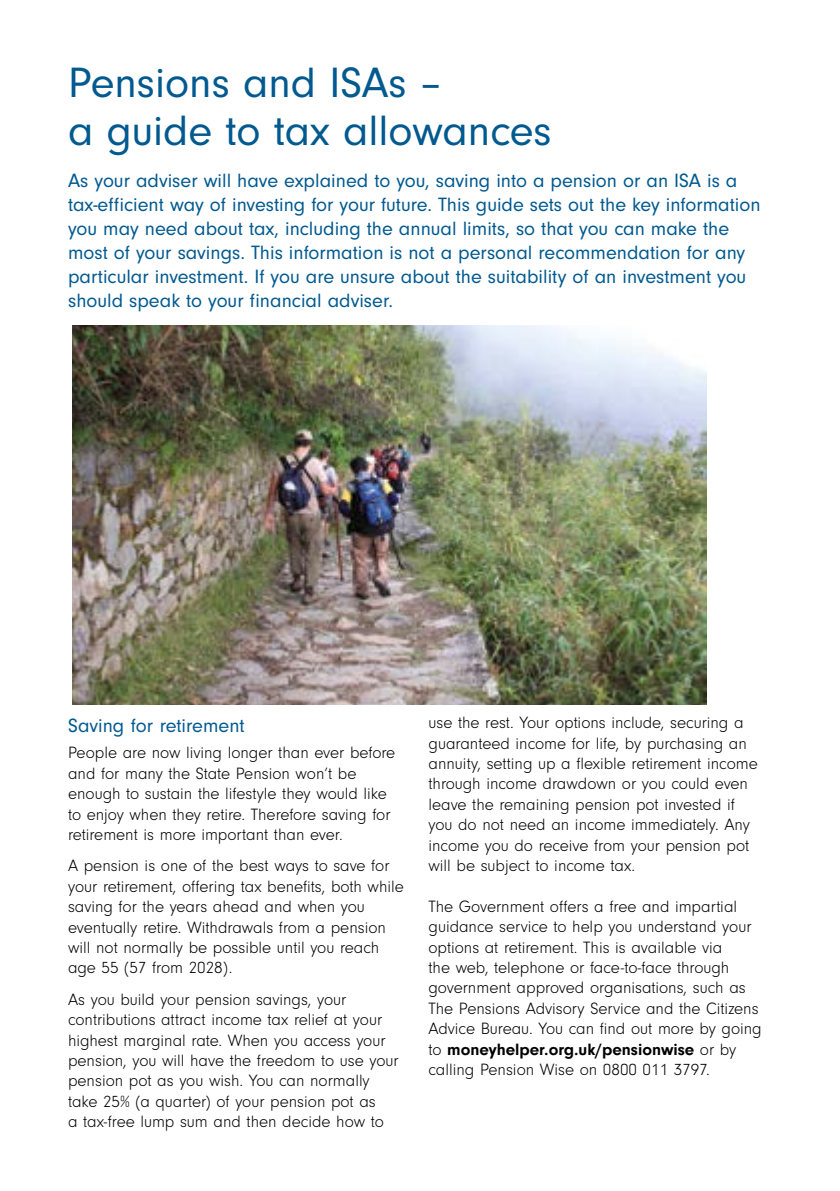
<style>
.page{position:relative;width:840px;height:1191px;background:#fff}
.page>*{position:absolute;margin:0;border:0;box-sizing:border-box;transform-origin:0 0}
.t1{font:44px/48px "Neuzeit Gro";color:#00598f}
.t2{font:20px/24px "Neuzeit Gro";color:#00598f}
.t3{font:300 17px/20.4px "Neuzeit Gro";color:#000}
.s1{font-weight:700}
</style>
<div class="page">
<img style="left:72px;top:326px;width:633px;height:378px">
<h1 class="t1" style="left:68px;top:60px;width:484px">Pensions and ISAs –<br>a guide to tax allowances</h1>
<p class="t2" style="left:68px;top:169px;width:693px">As your adviser will have explained to you, saving into a pension or an ISA is a tax-efficient way of investing for your future. This guide sets out the key information you may need about tax, including the annual limits, so that you can make the most of your savings. This information is not a personal recommendation for any particular investment. If you are unsure about the suitability of an investment you should speak to your financial adviser.</p>
<p class="t2" style="left:68px;top:714px;width:178px">Saving for retirement</p>
<p class="t3" style="left:68px;top:743px;width:328px">People are now living longer than ever before and for many the State Pension won’t be enough to sustain the lifestyle they would like to enjoy when they retire. Therefore saving for retirement is more important than ever.</p>
<p class="t3" style="left:68px;top:856px;width:337px">A pension is one of the best ways to save for your retirement, offering tax benefits, both while saving for the years ahead and when you eventually retire. Withdrawals from a pension will not normally be possible until you reach age 55 (57 from 2028).</p>
<p class="t3" style="left:68px;top:989px;width:332px">As you build your pension savings, your contributions attract income tax relief at your highest marginal rate. When you access your pension, you will have the freedom to use your pension pot as you wish. You can normally take 25% (a quarter) of your pension pot as<br>a tax-free lump sum and then decide how to</p>
<p class="t3" style="left:428px;top:712px;width:330px">use the rest. Your options include, securing a guaranteed income for life, by purchasing an annuity, setting up a flexible retirement income through income drawdown or you could even leave the remaining pension pot invested if you do not need an income immediately. Any income you do receive from your pension pot will be subject to income tax.</p>
<p class="t3" style="left:428px;top:896px;width:334px">The Government offers a free and impartial guidance service to help you understand your options at retirement. This is available via<br>the web, telephone or face-to-face through government approved organisations, such as The Pensions Advisory Service and the Citizens Advice Bureau. You can find out more by going to <span class="s1">moneyhelper.org.uk/pensionwise</span> or by calling Pension Wise on 0800 011 3797.</p>
</div>
